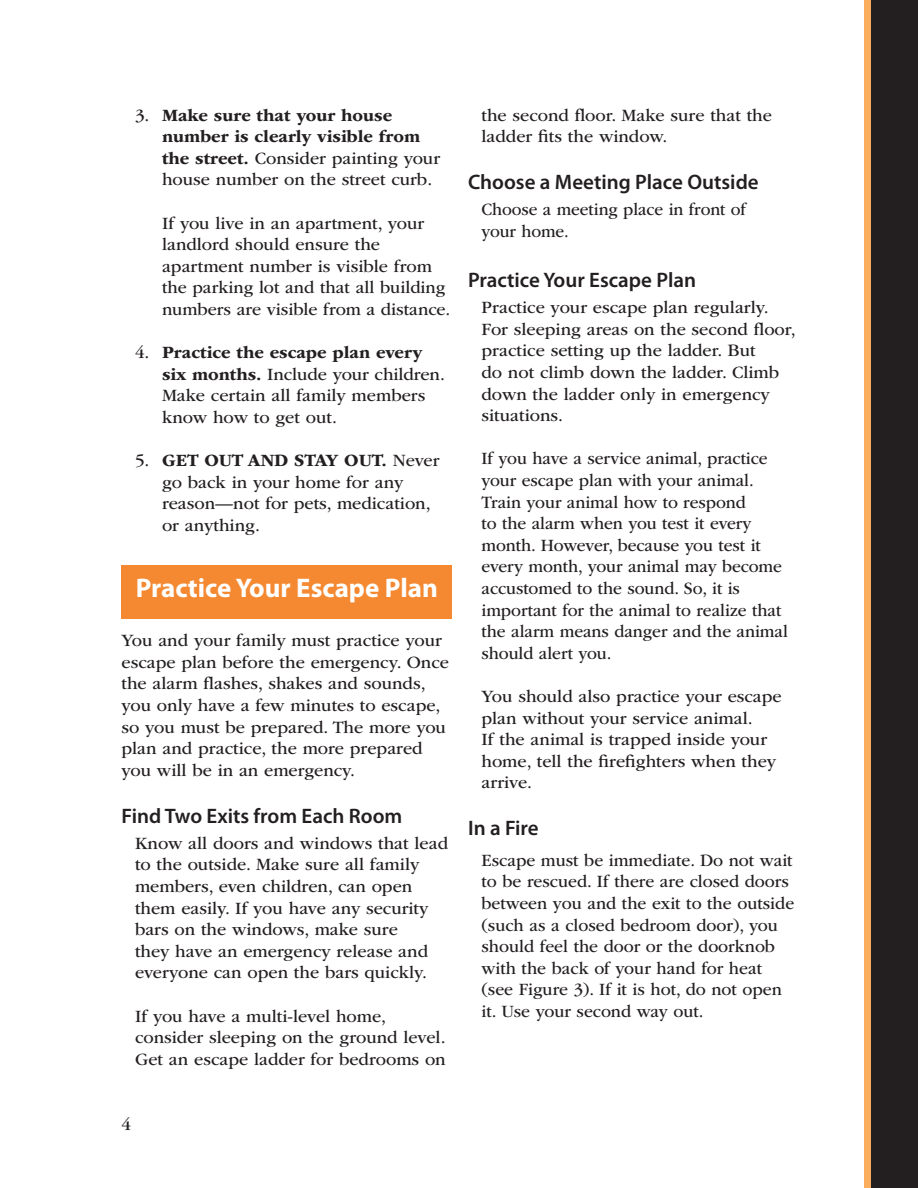
<style>
.page{position:relative;width:918px;height:1188px;background:#fff}
.page>*{position:absolute;margin:0;border:0;box-sizing:border-box;transform-origin:0 0}
.Headline_1{font:700 27px "Myriad Pro";color:#fff}
.Subhead_1{font:600 21px "Myriad Pro";color:#231f20}
.Body_Text_w_indent{font:18px/21.6px "ITC Garamond Std";color:#231f20}
.Body_Text_w_indent-2{font:18px/21.6px "ITC Garamond Std";color:#231f20;scale:.96 1}
.Body_Text{font:18px/21.6px "ITC Garamond Std";color:#231f20}
.Body_Text_w_indent-3{font:18px/21.6px "ITC Garamond Std";color:#231f20;scale:.95 1}
.Body_Text-2{font:700 18px "ITC Garamond Std";color:#231f20}
.s1{font-weight:400}
.s2{font-weight:700}
</style>
<div class="page">
<div style="left:865px;top:0;width:53px;height:1188px;background:#231f20"></div>
<div style="left:864px;top:0;width:7px;height:1188px;background:#faae5d"></div>
<div style="left:122px;top:565px;width:330px;height:54px;background:#f58932"></div>
<p class="Body_Text-2" style="left:135px;top:105px;width:259px"><span class="s1">3.</span> Make sure that your house</p>
<p class="Body_Text_w_indent" style="left:162px;top:126px;width:280px"><span class="s2">number is clearly visible from the street.</span> Consider painting your house number on the street curb.</p>
<p class="Body_Text_w_indent" style="left:162px;top:212px;width:290px">If you live in an apartment, your landlord should ensure the apartment number is visible from the parking lot and that all building numbers are visible from a distance.</p>
<p class="Body_Text_w_indent" style="left:162px;top:342px;width:284px;text-indent:-27px">4. <span class="s2">Practice the escape plan every six months.</span> Include your children.<br>Make certain all family members know how to get out.</p>
<p class="Body_Text_w_indent" style="left:162px;top:450px;width:279px;text-indent:-27px">5. <span class="s2">GET OUT AND STAY OUT.</span> Never go back in your home for any reason—not for pets, medication, or anything.</p>
<p class="Headline_1" style="left:136px;top:571px;width:304px">Practice Your Escape Plan</p>
<p class="Body_Text" style="left:122px;top:630px;width:329px">You and your family must practice your escape plan before the emergency. Once the alarm flashes, shakes and sounds, you only have a few minutes to escape, so you must be prepared. The more you plan and practice, the more prepared you will be in an emergency.</p>
<p class="Subhead_1" style="left:122px;top:802px;width:282px">Find Two Exits from Each Room</p>
<p class="Body_Text_w_indent" style="left:135px;top:832px;width:315px">Know all doors and windows that lead to the outside. Make sure all family members, even children, can open them easily. If you have any security bars on the windows, make sure<br>they have an emergency release and everyone can open the bars quickly.</p>
<p class="Body_Text_w_indent" style="left:135px;top:1005px;width:312px">If you have a multi-level home, consider sleeping on the ground level.<br>Get an escape ladder for bedrooms on</p>
<p class="Body_Text_w_indent" style="left:122px;top:1114px;width:11px">4</p>
<p class="Body_Text_w_indent" style="left:482px;top:104px;width:292px">the second floor. Make sure that the ladder fits the window.</p>
<p class="Subhead_1" style="left:468px;top:169px;width:292px">Choose a Meeting Place Outside</p>
<p class="Body_Text_w_indent-3" style="left:482px;top:199px;width:280px">Choose a meeting place in front of your home.</p>
<p class="Subhead_1" style="left:468px;top:267px;width:230px">Practice Your Escape Plan</p>
<p class="Body_Text_w_indent" style="left:482px;top:297px;width:316px">Practice your escape plan regularly.<br>For sleeping areas on the second floor, practice setting up the ladder. But<br>do not climb down the ladder. Climb down the ladder only in emergency situations.</p>
<p class="Body_Text_w_indent-2" style="left:482px;top:448px;width:321px">If you have a service animal, practice your escape plan with your animal.<br>Train your animal how to respond<br>to the alarm when you test it every month. However, because you test it every month, your animal may become accustomed to the sound. So, it is important for the animal to realize that the alarm means danger and the animal should alert you.</p>
<p class="Body_Text_w_indent" style="left:482px;top:686px;width:302px">You should also practice your escape plan without your service animal.<br>If the animal is trapped inside your home, tell the firefighters when they arrive.</p>
<p class="Subhead_1" style="left:468px;top:815px;width:72px">In a Fire</p>
<p class="Body_Text_w_indent" style="left:482px;top:850px;width:314px">Escape must be immediate. Do not wait to be rescued. If there are closed doors between you and the exit to the outside (such as a closed bedroom door), you should feel the door or the doorknob with the back of your hand for heat (see Figure 3). If it is hot, do not open it. Use your second way out.</p>
</div>
